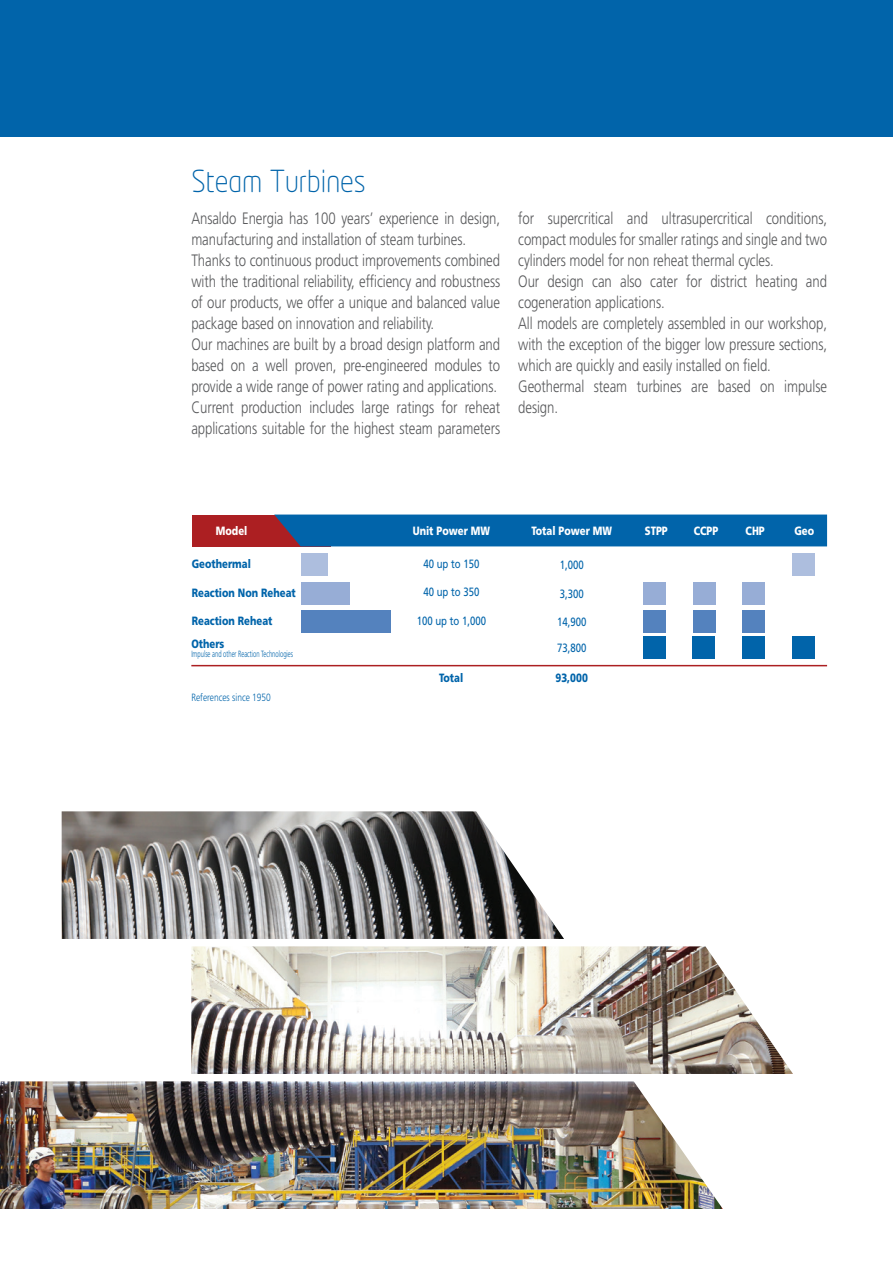
<style>
.page{position:relative;width:893px;height:1263px;background:#fff}
.page>*{position:absolute;margin:0;border:0;box-sizing:border-box;transform-origin:0 0}
.t1{font:300 30px "Neo Tech";color:#0164aa;scale:.9 1}
.t2{font:300 16.5px/21px "Frutiger LT Std";letter-spacing:-.005em;color:#57585a;scale:.8 1}
.t3{font:900 12px/22.4px "Frutiger LT Std";color:#0164aa;scale:.8 1}
.t4{font:12px "Frutiger LT Std";color:#0164aa;scale:.8 1}
.t5{font:900 12px "Frutiger LT Std";color:#fff;scale:.8 1}
.t6{font:300 10.5px "Frutiger LT Std";color:#0164aa;scale:.8 1}
.t7{font:300 9px "Frutiger LT Std";color:#0164aa;scale:.65 1}
</style>
<div class="page">
<div style="left:192px;top:514px;width:138px;height:32px;background:#ac1f22"></div>
<div style="left:274px;top:514px;width:553px;height:32px;background:#0164aa"></div>
<div style="left:0;top:0;width:893px;height:136px;background:#0164aa"></div>
<div style="left:301px;top:553px;width:27px;height:22px;background:#adbede"></div>
<div style="left:301px;top:582px;width:48px;height:22px;background:#97add6"></div>
<div style="left:301px;top:610px;width:90px;height:22px;background:#5482be"></div>
<hr style="left:191px;top:665px;width:636px;height:1px;background:#ac1f22">
<div style="left:644px;top:582px;width:22px;height:22px;background:#97add6"></div>
<div style="left:644px;top:610px;width:22px;height:22px;background:#5482be"></div>
<div style="left:643px;top:637px;width:22px;height:22px;background:#0164aa"></div>
<div style="left:693px;top:610px;width:22px;height:22px;background:#5482be"></div>
<div style="left:693px;top:582px;width:22px;height:22px;background:#97add6"></div>
<div style="left:693px;top:637px;width:22px;height:22px;background:#0164aa"></div>
<div style="left:743px;top:582px;width:22px;height:22px;background:#97add6"></div>
<div style="left:743px;top:610px;width:22px;height:22px;background:#5482be"></div>
<div style="left:743px;top:637px;width:22px;height:22px;background:#0164aa"></div>
<div style="left:792px;top:553px;width:22px;height:22px;background:#adbede"></div>
<div style="left:792px;top:637px;width:22px;height:22px;background:#0164aa"></div>
<img style="left:62px;top:811px;width:502px;height:128px">
<img style="left:0;top:1081px;width:723px;height:128px">
<img style="left:191px;top:946px;width:602px;height:128px">
<h1 class="t1" style="left:191px;top:170px;width:195px">Steam Turbines</h1>
<p class="t2" style="left:191px;top:208px;width:388px">Ansaldo Energia has 100 years’ experience in design, manufacturing and installation of steam turbines.<br>Thanks to continuous product improvements combined with the traditional reliability, efficiency and robustness of our products, we offer a unique and balanced value package based on innovation and reliability.<br>Our machines are built by a broad design platform and based on a well proven, pre-engineered modules to provide a wide range of power rating and applications.<br>Current production includes large ratings for reheat applications suitable for the highest steam parameters</p>
<p class="t2" style="left:518px;top:208px;width:388px">for supercritical and ultrasupercritical conditions, compact modules for smaller ratings and single and two cylinders model for non reheat thermal cycles.<br>Our design can also cater for district heating and cogeneration applications.<br>All models are completely assembled in our workshop, with the exception of the bigger low pressure sections, which are quickly and easily installed on field.<br>Geothermal steam turbines are based on impulse design.</p>
<p class="t5" style="left:216px;top:523px;width:41px">Model</p>
<p class="t5" style="left:532px;top:523px;width:102px">Total Power MW</p>
<p class="t5" style="left:413px;top:523px;width:98px">Unit Power MW</p>
<p class="t5" style="left:645px;top:523px;width:30px">STPP</p>
<p class="t5" style="left:694px;top:523px;width:32px">CCPP</p>
<p class="t5" style="left:746px;top:523px;width:25px">CHP</p>
<p class="t5" style="left:794px;top:523px;width:26px">Geo</p>
<p class="t3" style="left:192px;top:552px;width:76px">Geothermal</p>
<p class="t3" style="left:192px;top:581px;width:132px">Reaction Non Reheat</p>
<p class="t3" style="left:191px;top:610px;width:103px">Reaction Reheat<br>Others</p>
<p class="t7" style="left:191px;top:648px;width:158px">Impulse and other Reaction Technologies</p>
<p class="t6" style="left:191px;top:691px;width:101px">References since 1950</p>
<p class="t4" style="left:423px;top:557px;width:72px">40 up to 150</p>
<p class="t4" style="left:423px;top:585px;width:72px">40 up to 350</p>
<p class="t4" style="left:417px;top:613px;width:88px">100 up to 1,000</p>
<p class="t3" style="left:439px;top:666px;width:32px">Total</p>
<p class="t4" style="left:560px;top:558px;width:32px">1,000</p>
<p class="t4" style="left:560px;top:586px;width:32px">3,300</p>
<p class="t4" style="left:557px;top:615px;width:38px">14,900</p>
<p class="t4" style="left:557px;top:641px;width:38px">73,800</p>
<p class="t3" style="left:556px;top:666px;width:42px">93,000</p>
</div>
